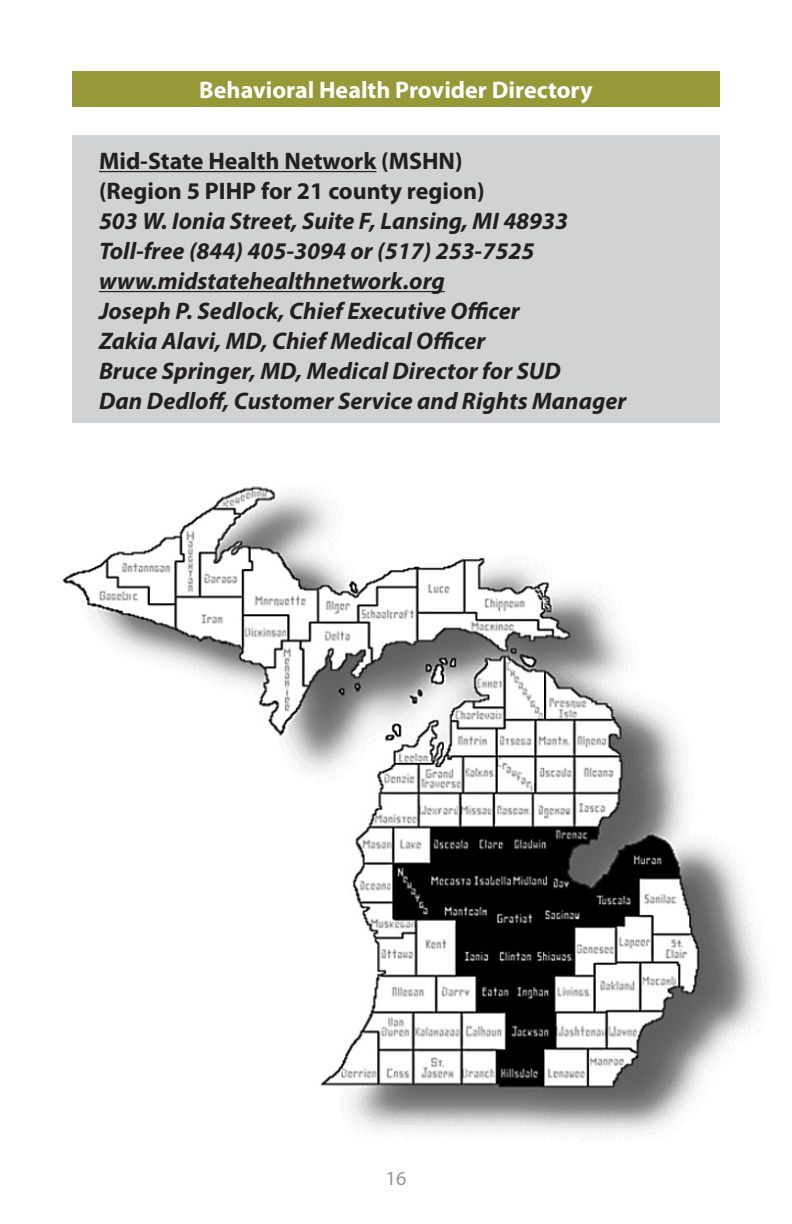
<style>
.page{position:relative;width:792px;height:1224px;background:#fff}
.page>*{position:absolute;margin:0;border:0;box-sizing:border-box;transform-origin:0 0}
.t1{font:italic 700 24px "Myriad Pro";color:#231f20}
.t2{font:700 24px "Myriad Pro";color:#231f20}
.t3{font:700 24px "Myriad Pro";color:#fff}
.t4{font:20px "Myriad Pro";color:#939598}
</style>
<div class="page">
<img style="left:62px;top:486px;width:699px;height:650px">
<div style="left:72px;top:71px;width:648px;height:36px;background:#979838"></div>
<div style="left:72px;top:135px;width:648px;height:288px;background:#d1d2d4"></div>
<hr style="left:99px;top:171px;width:277px;height:1px;background:#231f20">
<hr style="left:99px;top:291px;width:346px;height:1px;background:#231f20">
<p class="t3" style="left:199px;top:74px;width:395px">Behavioral Health Provider Directory</p>
<p class="t2" style="left:99px;top:145px;width:365px">Mid-State Health Network (MSHN)</p>
<p class="t2" style="left:99px;top:175px;width:387px">(Region 5 PIHP for 21 county region)</p>
<p class="t1" style="left:99px;top:205px;width:471px">503 W. Ionia Street, Suite F, Lansing, MI 48933</p>
<p class="t1" style="left:99px;top:235px;width:437px">Toll-free (844) 405-3094 or (517) 253-7525</p>
<p class="t1" style="left:99px;top:265px;width:347px">www.midstatehealthnetwork.org</p>
<p class="t1" style="left:99px;top:295px;width:422px">Joseph P. Sedlock, Chief Executive Officer</p>
<p class="t1" style="left:99px;top:325px;width:388px">Zakia Alavi, MD, Chief Medical Officer</p>
<p class="t1" style="left:99px;top:355px;width:463px">Bruce Springer, MD, Medical Director for SUD</p>
<p class="t1" style="left:99px;top:385px;width:529px">Dan Dedloff, Customer Service and Rights Manager</p>
<p class="t4" style="left:386px;top:1166px;width:22px">16</p>
</div>
